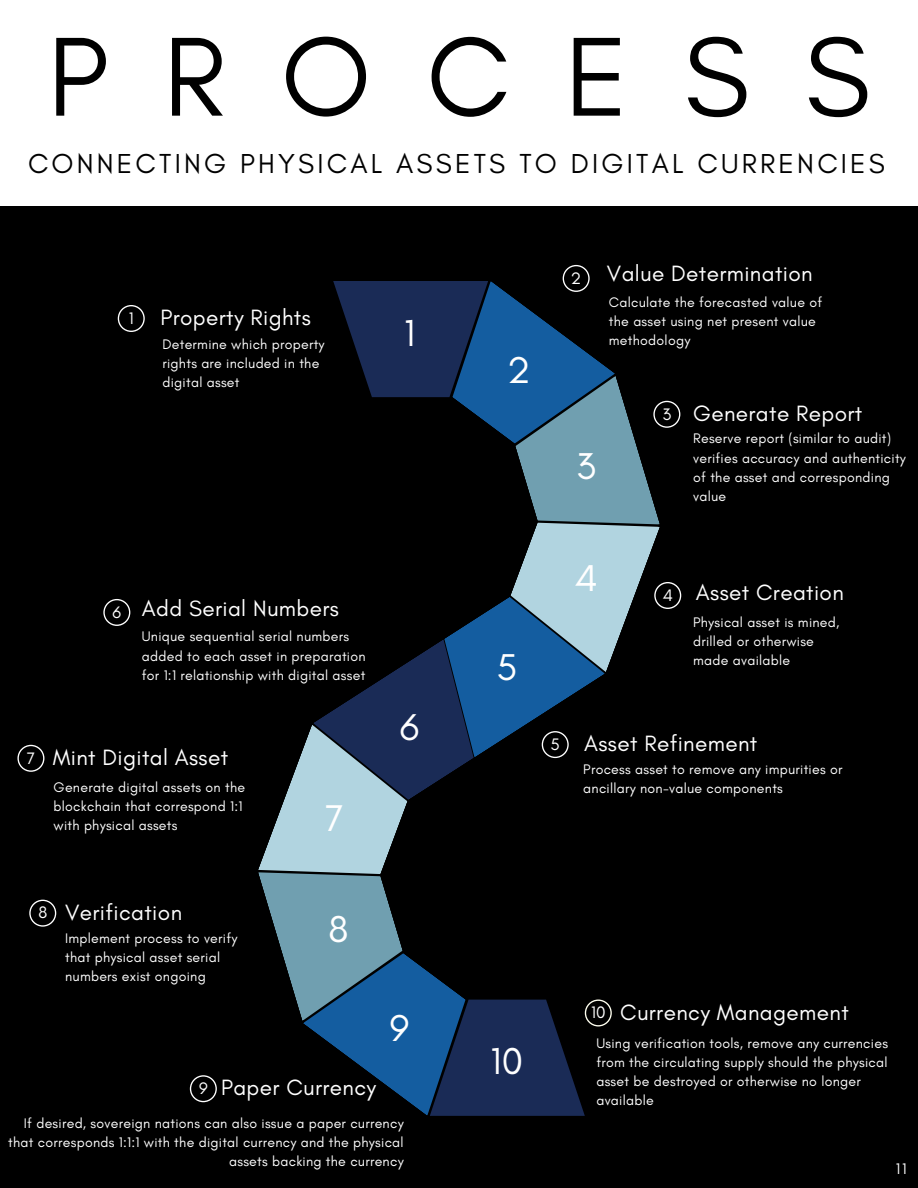
<style>
.page{position:relative;width:918px;height:1188px;background:#fff}
.page>*{position:absolute;margin:0;border:0;box-sizing:border-box;transform-origin:0 0}
.t1{font:114.45px "Glacial Indifference";letter-spacing:.485em;color:#000}
.t2{font:38.1px "Glacial Indifference";color:#fff}
.t3{font:27.9px "Glacial Indifference";letter-spacing:.115em;color:#000}
.t4{font:22.5px "Glacial Indifference";letter-spacing:.015em;color:#fff}
.t5{font:16.95px "Glacial Indifference";color:#fff}
.t6{font:15.6px "Glacial Indifference";color:#fff}
.t7{font:14.1px/19.2px "Glacial Indifference";letter-spacing:.02em;color:#fff}
.s1{font-size:16.95px}
</style>
<div class="page">
<div style="left:0;top:206px;width:918px;height:982px;background:#000"></div>
<svg style="left:103px;top:599px;width:27px;height:27px"></svg>
<svg style="left:258px;top:265px;width:423px;height:851px"></svg>
<svg style="left:17px;top:745px;width:27px;height:27px"></svg>
<svg style="left:190px;top:1075px;width:27px;height:27px"></svg>
<svg style="left:29px;top:900px;width:27px;height:27px"></svg>
<svg style="left:118px;top:305px;width:27px;height:27px"></svg>
<h1 class="t1" style="left:48px;top:7px;width:824px">PROCESS</h1>
<h3 class="t3" style="left:28px;top:146px;width:858px">CONNECTING PHYSICAL ASSETS TO DIGITAL CURRENCIES</h3>
<p class="t5" style="left:129px;top:308px;width:6px">1</p>
<h3 class="t4" style="left:160px;top:304px;width:152px">Property Rights</h3>
<p class="t7" style="left:162px;top:334px;width:164px">Determine which property rights are included in the digital asset</p>
<h2 class="t2" style="left:404px;top:310px;width:12px">1</h2>
<p class="t5" style="left:113px;top:602px;width:10px">6</p>
<h3 class="t4" style="left:142px;top:595px;width:199px">Add Serial Numbers</h3>
<p class="t7" style="left:142px;top:627px;width:225px">Unique sequential serial numbers added to each asset in preparation for 1:1 relationship with digital asset</p>
<h3 class="t4" style="left:27px;top:744px;width:203px"><span class="s1">7</span> Mint Digital Asset</h3>
<p class="t7" style="left:54px;top:777px;width:193px">Generate digital assets on the blockchain that correspond 1:1 with physical assets</p>
<h2 class="t2" style="left:325px;top:795px;width:20px">7</h2>
<h2 class="t2" style="left:400px;top:704px;width:21px">6</h2>
<h3 class="t4" style="left:38px;top:899px;width:145px"><span class="s1">8</span> Verification</h3>
<p class="t7" style="left:65px;top:928px;width:174px">Implement process to verify that physical asset serial numbers exist ongoing</p>
<h2 class="t2" style="left:328px;top:906px;width:22px">8</h2>
<h2 class="t2" style="left:390px;top:1004px;width:21px">9</h2>
<h3 class="t4" style="left:199px;top:1074px;width:179px"><span class="s1">9</span> Paper Currency</h3>
<p class="t7" style="left:8px;top:1113px;width:397px;text-align:right">If desired, sovereign nations can also issue a paper currency that corresponds 1:1:1 with the digital currency and the physical assets backing the currency</p>
<h2 class="t2" style="left:507px;top:346px;width:25px">2</h2>
<p class="t5" style="left:571px;top:268px;width:12px">2</p>
<h3 class="t4" style="left:607px;top:259px;width:207px">Value Determination</h3>
<p class="t7" style="left:609px;top:292px;width:215px">Calculate the forecasted value of the asset using net present value methodology</p>
<h2 class="t2" style="left:576px;top:442px;width:21px">3</h2>
<p class="t5" style="left:663px;top:403px;width:10px">3</p>
<h3 class="t4" style="left:693px;top:400px;width:171px">Generate Report</h3>
<p class="t7" style="left:693px;top:429px;width:214px">Reserve report (similar to audit) verifies accuracy and authenticity of the asset and corresponding value</p>
<h2 class="t2" style="left:496px;top:644px;width:22px">5</h2>
<h2 class="t2" style="left:575px;top:555px;width:25px">4</h2>
<p class="t5" style="left:663px;top:585px;width:12px">4</p>
<h3 class="t4" style="left:696px;top:579px;width:149px">Asset Creation</h3>
<p class="t7" style="left:693px;top:613px;width:148px">Physical asset is mined, drilled or otherwise made available</p>
<p class="t5" style="left:551px;top:734px;width:11px">5</p>
<h3 class="t4" style="left:584px;top:730px;width:175px">Asset Refinement</h3>
<p class="t7" style="left:583px;top:760px;width:261px">Process asset to remove any impurities or ancillary non-value components</p>
<h2 class="t2" style="left:490px;top:1038px;width:34px">10</h2>
<h3 class="t4" style="left:591px;top:998px;width:259px"><span class="s1">10</span> Currency Management</h3>
<p class="t7" style="left:596px;top:1033px;width:293px">Using verification tools, remove any currencies from the circulating supply should the physical asset be destroyed or otherwise no longer available</p>
<p class="t6" style="left:896px;top:1159px;width:12px">11</p>
</div>
